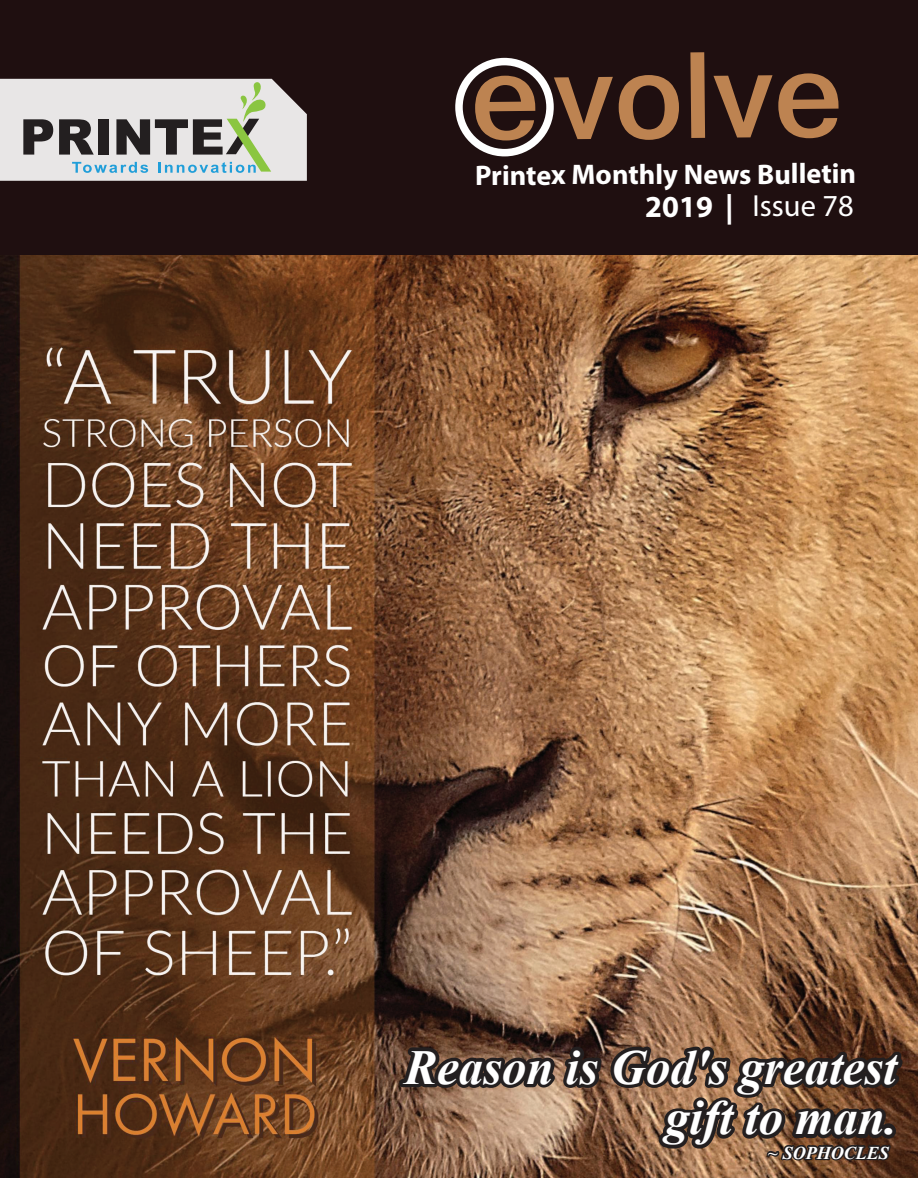
<style>
.page{position:relative;width:918px;height:1178px;background:#fff}
.page>*{position:absolute;margin:0;border:0;box-sizing:border-box;transform-origin:0 0}
.t1{font:italic 700 48.9px/50.7px "Times New Roman";color:#fff;text-align:right}
.t2{font:30.6px "Myriad Pro";letter-spacing:-.005em;color:#fff}
.t3{font:700 28.35px "Myriad Pro";letter-spacing:-.005em;color:#fff}
.t4{font:italic 700 18px "Times New Roman";color:#fff}
.s1{font-weight:700}
</style>
<div class="page">
<div style="left:0;top:0;width:918px;height:256px;background:#1f0f10"></div>
<svg style="left:475px;top:76px;width:60px;height:64px"></svg>
<svg style="left:554px;top:77px;width:59px;height:62px"></svg>
<svg style="left:619px;top:75px;width:60px;height:65px"></svg>
<svg style="left:690px;top:52px;width:15px;height:86px"></svg>
<svg style="left:714px;top:73px;width:125px;height:65px"></svg>
<div style="left:455px;top:58px;width:99px;height:99px;border:8px solid #fff;border-radius:50%"></div>
<img style="left:0;top:256px;width:918px;height:921px">
<svg style="left:0;top:79px;width:307px;height:102px"></svg>
<svg style="left:393px;top:1015px;width:516px;height:154px;background:#6a4e3b"></svg>
<p class="t3" style="left:475px;top:156px;width:383px">Printex Monthly News Bulletin</p>
<p class="t2" style="left:645px;top:187px;width:211px"><span class="s1">2019 |</span> Issue 78</p>
<p class="t1" style="left:404px;top:1040px;width:494px">Reason is God's greatest gift to man.</p>
<p class="t4" style="left:768px;top:1139px;width:122px">~ SOPHOCLES</p>
</div>
